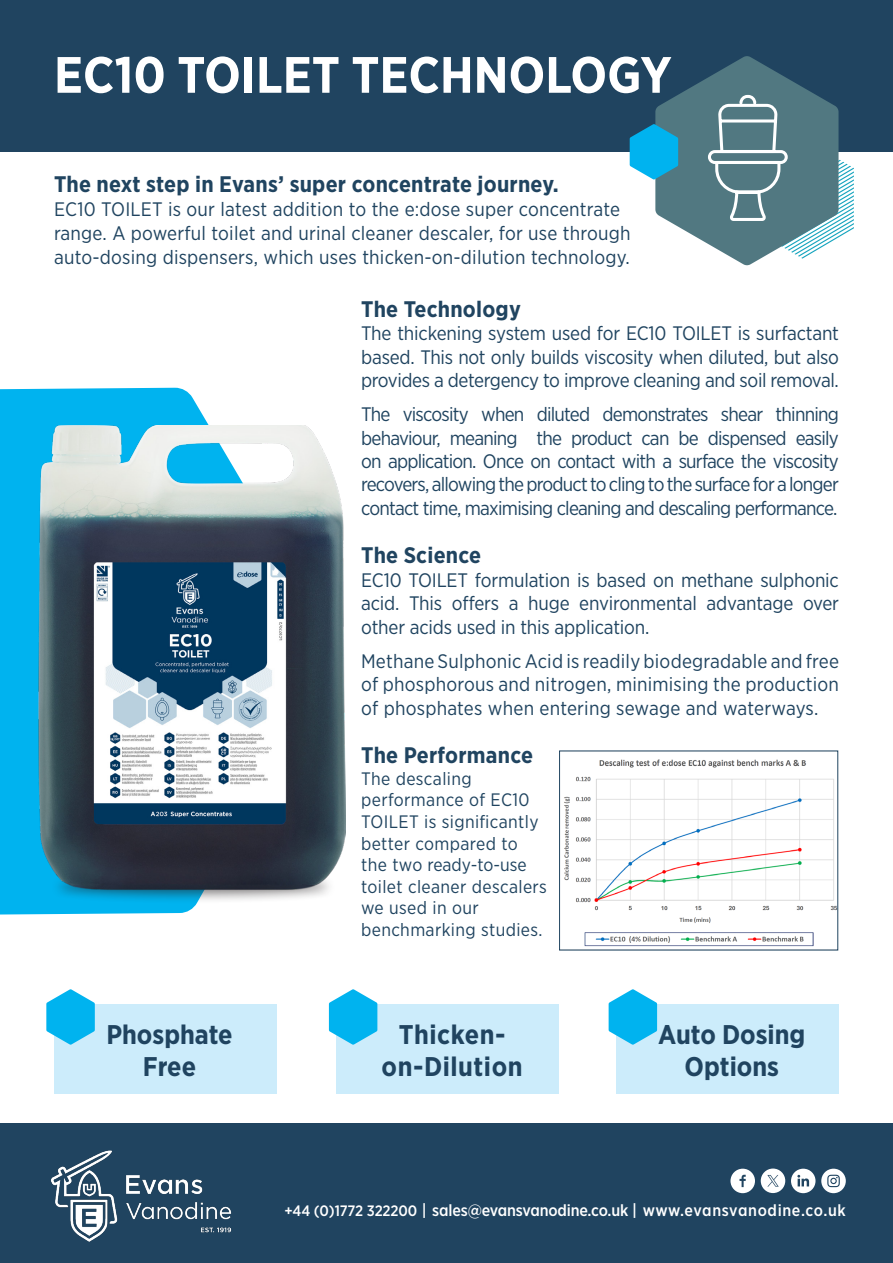
<style>
.page{position:relative;width:893px;height:1263px;background:#fff}
.page>*{position:absolute;margin:0;border:0;box-sizing:border-box;transform-origin:0 0}
.t1{font:700 51px "Gotham Narrow";color:#fff}
.t2{font:700 27px/32.4px "Gotham Narrow";color:#204460;text-align:center}
.t3{font:700 27px/32.4px "Gotham Narrow";letter-spacing:.02em;color:#204460;text-align:center}
.t4{font:700 22.5px "Gotham Narrow";letter-spacing:.01em;color:#204460}
.t5{font:19.5px/23.4px "Gotham Narrow";letter-spacing:.005em;color:#204460;text-align:justify}
.t6{font:18px/21.6px "Gotham Narrow";letter-spacing:.02em;color:#204460}
.t7{font:500 16.35px "Gotham Narrow";letter-spacing:-.01em;color:#fff}
.s1{font-size:15px}
</style>
<div class="page">
<div style="left:0;top:0;width:893px;height:152px;background:#204460"></div>
<div style="left:0;top:388px;width:209px;height:527px;background:#00b3ef"></div>
<div style="left:616px;top:1004px;width:223px;height:90px;background:#ccecfb"></div>
<svg style="left:609px;top:989px;width:48px;height:56px"></svg>
<div style="left:336px;top:1004px;width:223px;height:90px;background:#ccecfb"></div>
<svg style="left:329px;top:989px;width:48px;height:56px"></svg>
<div style="left:54px;top:1004px;width:223px;height:90px;background:#ccecfb"></div>
<svg style="left:46px;top:989px;width:49px;height:56px"></svg>
<div style="left:0;top:1123px;width:893px;height:140px;background:#204460"></div>
<img style="left:51px;top:1150px;width:181px;height:92px">
<svg style="left:730px;top:1169px;width:25px;height:24px"></svg>
<svg style="left:821px;top:1169px;width:25px;height:24px"></svg>
<svg style="left:791px;top:1169px;width:24px;height:24px"></svg>
<div style="left:761px;top:1168px;width:24px;height:25px;background:#fff;border-radius:50%"></div>
<svg style="left:767px;top:1175px;width:12px;height:12px"></svg>
<div style="left:51px;top:869px;width:285px;height:34px;background:#231f20;opacity:.55"></div>
<img style="left:39px;top:425px;width:307px;height:466px">
<svg style="left:630px;top:56px;width:224px;height:210px"></svg>
<img style="left:564px;top:759px;width:272px;height:188px">
<p class="t1" style="left:54px;top:42px;width:619px">EC10 TOILET TECHNOLOGY</p>
<p class="t4" style="left:54px;top:170px;width:506px">The next step in Evans’ super concentrate journey.</p>
<p class="t5" style="left:54px;top:197px;width:578px;line-height:24px;text-align:left">EC10 TOILET is our latest addition to the e:dose super concentrate range. A powerful toilet and urinal cleaner descaler, for use through auto-dosing dispensers, which uses thicken-on-dilution technology.</p>
<p class="t4" style="left:361px;top:294px;width:161px">The Technology</p>
<p class="t5" style="left:361px;top:321px;width:479px">The thickening system used for EC10 TOILET is surfactant based. This not only builds viscosity when diluted, but also provides a detergency to improve cleaning and soil removal.</p>
<p class="t5" style="left:361px;top:402px;width:479px">The viscosity when diluted demonstrates shear thinning behaviour, meaning the product can be dispensed easily on application. Once on contact with a surface the viscosity recovers, allowing the product to cling to the surface for a longer contact time, maximising cleaning and descaling performance.</p>
<p class="t4" style="left:361px;top:541px;width:122px">The Science</p>
<p class="t5" style="left:361px;top:568px;width:479px">EC10 TOILET formulation is based on methane sulphonic acid. This offers a huge environmental advantage over other acids used in this application.</p>
<p class="t5" style="left:361px;top:649px;width:479px">Methane Sulphonic Acid is readily biodegradable and free of phosphorous and nitrogen, minimising the production of phosphates when entering sewage and waterways.</p>
<p class="t4" style="left:361px;top:741px;width:174px">The Performance</p>
<p class="t6" style="left:361px;top:767px;width:187px">The descaling performance of EC10<br>TOILET is significantly better compared to the two ready-to-use toilet cleaner descalers we used in our benchmarking studies.</p>
<p class="t2" style="left:106px;top:1018px;width:128px">Phosphate<br>Free</p>
<p class="t3" style="left:382px;top:1018px;width:143px">Thicken&shy;on-Dilution</p>
<p class="t2" style="left:658px;top:1018px;width:149px">Auto Dosing<br>Options</p>
<p class="t7" style="left:284px;top:1200px;width:563px"><span class="s1">+44 (0)1772 322200</span> | sales@evansvanodine.co.uk | www.evansvanodine.co.uk</p>
</div>
